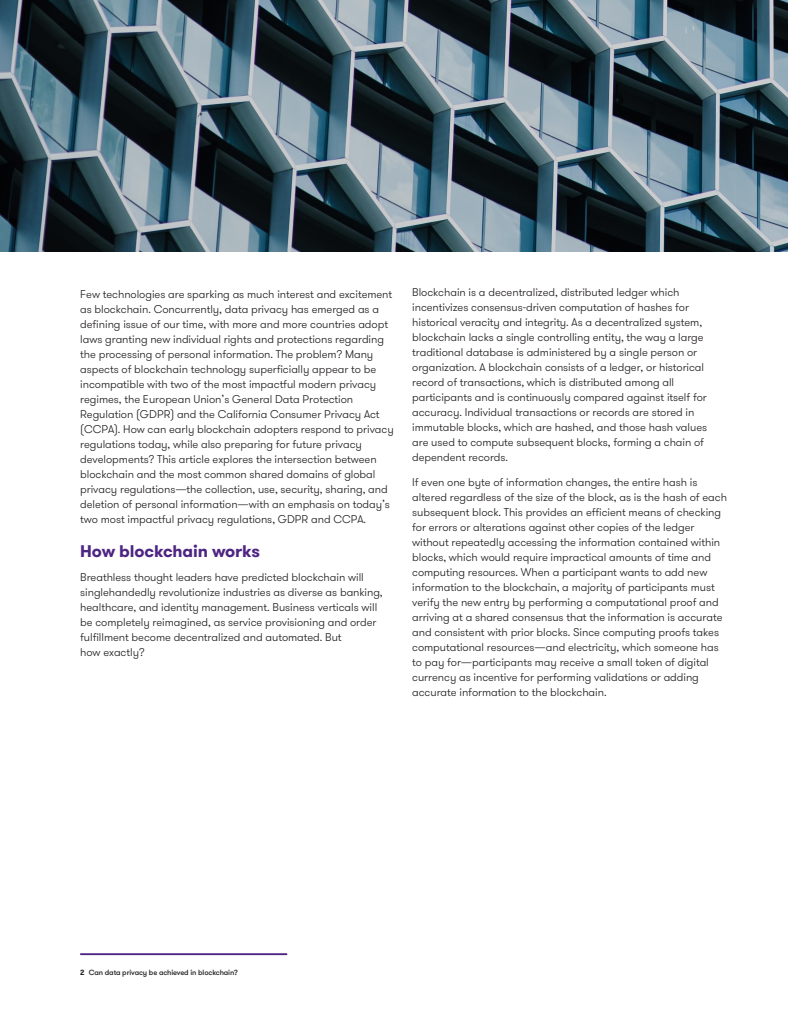
<style>
.page{position:relative;width:810px;height:1035px;background:#fff}
.page>*{position:absolute;margin:0;border:0;box-sizing:border-box;transform-origin:0 0}
._04_Headline_four{font:700 16.88px "GT Walsheim";letter-spacing:-.005em;color:#4e2582}
._04_Headline_four-2{font:300 11.25px/15px "GT Walsheim";letter-spacing:-.005em;color:#231f20}
._11_Body_text{font:300 11.25px/15px "GT Walsheim";letter-spacing:-.005em;color:#231f20}
.t1{font:500 7.5px "GT Walsheim";letter-spacing:-.015em;color:#231f20}
.s1{font-weight:700}
</style>
<div class="page">
<hr style="left:81px;top:953px;width:206px;height:2px;background:#4e2582">
<img style="left:0;top:0;width:788px;height:251px">
<p class="_11_Body_text" style="left:80px;top:287px;width:315px">Few technologies are sparking as much interest and excitement as blockchain. Concurrently, data privacy has emerged as a defining issue of our time, with more and more countries adopt laws granting new individual rights and protections regarding the processing of personal information. The problem? Many aspects of blockchain technology superficially appear to be incompatible with two of the most impactful modern privacy regimes, the European Union’s General Data Protection Regulation (GDPR) and the California Consumer Privacy Act (CCPA). How can early blockchain adopters respond to privacy regulations today, while also preparing for future privacy developments? This article explores the intersection between blockchain and the most common shared domains of global privacy regulations—the collection, use, security, sharing, and deletion of personal information—with an emphasis on today’s two most impactful privacy regulations, GDPR and CCPA.</p>
<p class="_04_Headline_four" style="left:80px;top:540px;width:181px">How blockchain works</p>
<p class="_04_Headline_four-2" style="left:80px;top:570px;width:304px">Breathless thought leaders have predicted blockchain will singlehandedly revolutionize industries as diverse as banking, healthcare, and identity management. Business verticals will be completely reimagined, as service provisioning and order fulfillment become decentralized and automated. But<br>how exactly?</p>
<p class="_04_Headline_four-2" style="left:412px;top:285px;width:297px">Blockchain is a decentralized, distributed ledger which incentivizes consensus-driven computation of hashes for historical veracity and integrity. As a decentralized system, blockchain lacks a single controlling entity, the way a large traditional database is administered by a single person or organization. A blockchain consists of a ledger, or historical record of transactions, which is distributed among all participants and is continuously compared against itself for accuracy. Individual transactions or records are stored in immutable blocks, which are hashed, and those hash values are used to compute subsequent blocks, forming a chain of dependent records.</p>
<p class="_04_Headline_four-2" style="left:412px;top:475px;width:316px">If even one byte of information changes, the entire hash is altered regardless of the size of the block, as is the hash of each subsequent block. This provides an efficient means of checking for errors or alterations against other copies of the ledger without repeatedly accessing the information contained within blocks, which would require impractical amounts of time and computing resources. When a participant wants to add new information to the blockchain, a majority of participants must verify the new entry by performing a computational proof and arriving at a shared consensus that the information is accurate and consistent with prior blocks. Since computing proofs takes computational resources—and electricity, which someone has to pay for—participants may receive a small token of digital currency as incentive for performing validations or adding accurate information to the blockchain.</p>
<p class="t1" style="left:80px;top:968px;width:159px"><span class="s1">2</span> Can data privacy be achieved in blockchain?</p>
</div>
